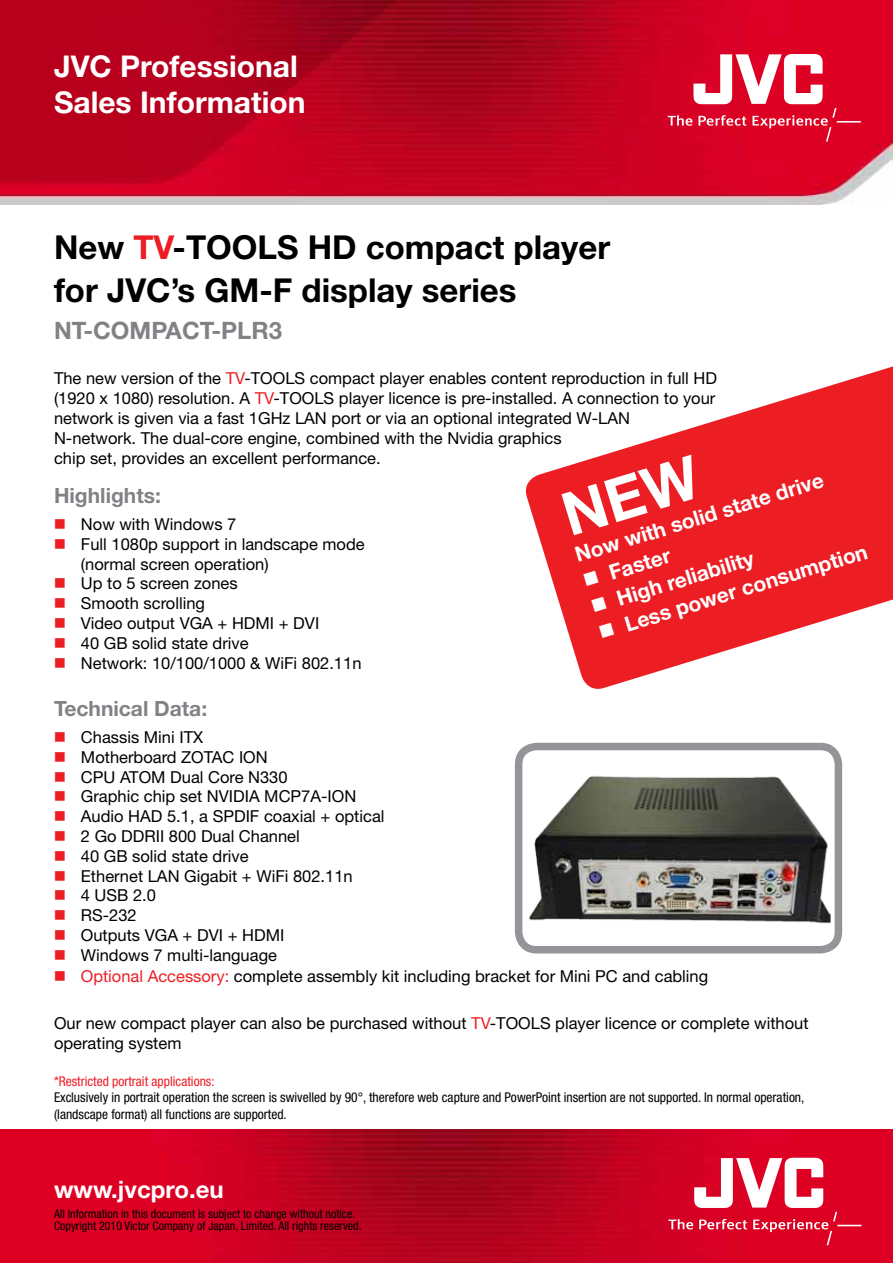
<style>
.page{position:relative;width:893px;height:1263px;background:#fff}
.page>*{position:absolute;margin:0;border:0;box-sizing:border-box;transform-origin:0 0}
.t1{font:700 33px/43.5px "Helvetica Neue";color:#000}
.t2{font:700 30px/36px "Helvetica Neue";color:#fff}
.t3{font:700 24px "Helvetica Neue";color:#808285}
.t4{font:700 24px "Helvetica Neue";color:#fff}
.t5{font:700 21px/27px "Helvetica Neue";color:#fff}
.t6{font:700 21px "Helvetica Neue";color:#808285}
.t7{font:16.5px/19.8px "Helvetica Neue";color:#000}
.t8{font:condensed 13.5px/16.2px "Helvetica Neue";color:#000}
.t9{font:condensed 13.5px "Helvetica Neue";color:#ed1d24}
.t10{font:condensed 12px/12px "Helvetica Neue";color:#000}
.s1{color:#ed1d24}
</style>
<div class="page">
<img style="left:0;top:0;width:893px;height:204px">
<img style="left:0;top:1130px;width:893px;height:132px">
<hr style="left:836px;top:121px;width:25px;height:2px;background:#fff">
<svg style="left:668px;top:54px;width:168px;height:88px"></svg>
<svg style="left:668px;top:1158px;width:194px;height:87px"></svg>
<img style="left:525px;top:776px;width:305px;height:168px">
<div style="left:515px;top:743px;width:327px;height:210px;border:8px solid #939598;border-radius:18px"></div>
<svg style="left:525px;top:366px;width:368px;height:323px;fill:#ed1d24"></svg>
<svg style="left:583px;top:571px;width:16px;height:15px"></svg>
<svg style="left:591px;top:597px;width:16px;height:15px"></svg>
<svg style="left:599px;top:622px;width:15px;height:16px"></svg>
<div style="left:561px;top:455px;width:143px;height:80px;background:#ed1d24"></div>
<h2 class="t2" style="left:54px;top:48px;width:253px">JVC Professional<br>Sales Information</h2>
<h1 class="t1" style="left:54px;top:225px;width:558px">New <span class="s1">TV</span>-TOOLS HD compact player for JVC’s GM-F display series</h1>
<h3 class="t3" style="left:54px;top:315px;width:230px">NT-COMPACT-PLR3</h3>
<p class="t7" style="left:54px;top:368px;width:664px">The new version of the <span class="s1">TV</span>-TOOLS compact player enables content reproduction in full HD (1920 x 1080) resolution. A <span class="s1">TV</span>-TOOLS player licence is pre-installed. A connection to your network is given via a fast 1GHz LAN port or via an optional integrated W-LAN<br>N-network. The dual-core engine, combined with the Nvidia graphics<br>chip set, provides an excellent performance.</p>
<p class="t5" style="left:597px;top:534px;width:254px;text-indent:-27px;rotate:-17deg">Now with solid state drive<br>Faster<br>High reliability<br>Less power consumption</p>
<p class="t6" style="left:54px;top:482px;width:108px">Highlights:</p>
<p class="t7" style="left:81px;top:514px;width:285px">Now with Windows 7<br>Full 1080p support in landscape mode (normal screen operation)<br>Up to 5 screen zones<br>Smooth scrolling<br>Video output VGA + HDMI + DVI<br>40 GB solid state drive<br>Network: 10/100/1000 &amp; WiFi 802.11n</p>
<p class="t6" style="left:54px;top:695px;width:155px">Technical Data:</p>
<p class="t7" style="left:81px;top:727px;width:305px">Chassis Mini ITX<br>Motherboard ZOTAC ION<br>CPU ATOM Dual Core N330<br>Graphic chip set NVIDIA MCP7A-ION<br>Audio HAD 5.1, a SPDIF coaxial + optical<br>2 Go DDRII 800 Dual Channel<br>40 GB solid state drive<br>Ethernet LAN Gigabit + WiFi 802.11n<br>4 USB 2.0<br>RS-232<br>Outputs VGA + DVI + HDMI<br>Windows 7 multi-language</p>
<p class="t7" style="left:81px;top:966px;width:629px"><span class="s1">Optional Accessory:</span> complete assembly kit including bracket for Mini PC and cabling</p>
<p class="t7" style="left:54px;top:1013px;width:756px">Our new compact player can also be purchased without <span class="s1">TV</span>-TOOLS player licence or complete without operating system</p>
<p class="t9" style="left:54px;top:1073px;width:162px">*Restricted portrait applications:</p>
<p class="t8" style="left:54px;top:1089px;width:752px">Exclusively in portrait operation the screen is swivelled by 90°, therefore web capture and PowerPoint insertion are not supported. In normal operation, (landscape format) all functions are supported.</p>
<h3 class="t4" style="left:54px;top:1175px;width:171px">www.jvcpro.eu</h3>
<p class="t10" style="left:54px;top:1208px;width:309px">All Information in this document is subject to change without notice.<br>Copyright 2010 Victor Company of Japan, Limited. All rights reserved.</p>
</div>
